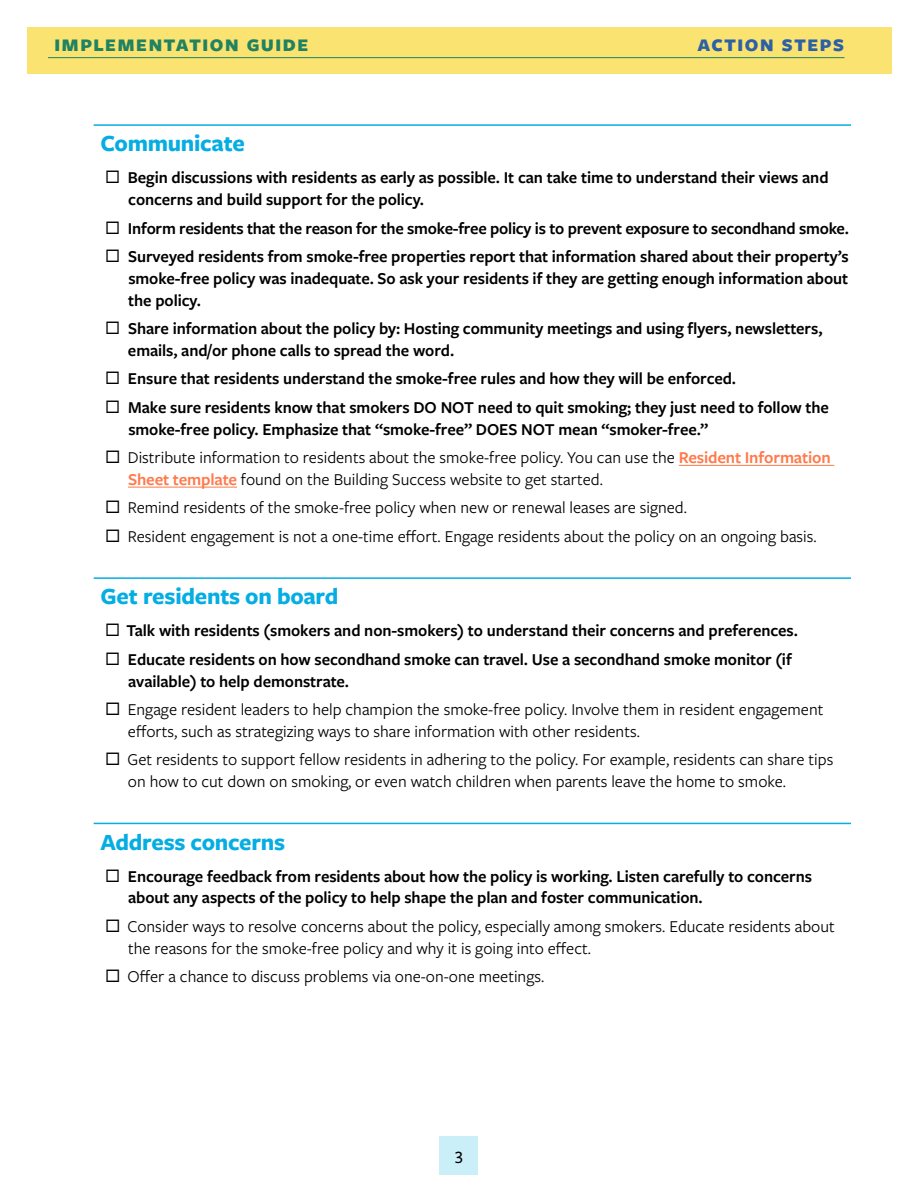
<style>
.page{position:relative;width:918px;height:1188px;background:#fff}
.page>*{position:absolute;margin:0;border:0;box-sizing:border-box;transform-origin:0 0}
.t1{font:700 24px "Freight Sans Pro";letter-spacing:-.01em;color:#05ade3}
.t2{font:700 24px "Freight Sans Pro";color:#208261}
.t3{font:700 24px "Freight Sans Pro";letter-spacing:.04em;color:#2d61a5}
.t4{font:600 17.25px/21.8px "Freight Sans Pro";letter-spacing:-.005em;color:#000}
.t5{font:17.25px/21.8px "Freight Sans Pro";color:#000}
.t6{font:500 17.25px "Freight Sans Pro";color:#000}
.s1{font-weight:600;color:#ff794b}
</style>
<div class="page">
<div style="left:439px;top:1136px;width:38px;height:38px;background:#cbeff9"></div>
<hr style="left:94px;top:124px;width:757px;height:2px;background:#05ade3">
<hr style="left:679px;top:465px;width:155px;height:1px;background:#ff794b">
<hr style="left:128px;top:487px;width:109px;height:1px;background:#ff794b">
<hr style="left:94px;top:577px;width:757px;height:2px;background:#05ade3">
<hr style="left:94px;top:823px;width:757px;height:1px;background:#05ade3">
<div style="left:27px;top:27px;width:864px;height:46px;background:#fae370"></div>
<hr style="left:48px;top:57px;width:796px;height:1px;background:#208261">
<p class="t2" style="left:54px;top:26px;width:96px">IMPLEMENTATION</p>
<p class="t2" style="left:246px;top:26px;width:14px">GUIDE</p>
<p class="t3" style="left:697px;top:26px;width:147px">action steps</p>
<p class="t1" style="left:101px;top:127px;width:146px">Communicate</p>
<p class="t4" style="left:128px;top:166px;width:702px">Begin discussions with residents as early as possible. It can take time to understand their views and concerns and build support for the policy.</p>
<p class="t4" style="left:128px;top:216px;width:723px">Inform residents that the reason for the smoke-free policy is to prevent exposure to secondhand smoke.</p>
<p class="t4" style="left:128px;top:245px;width:722px;text-align:justify">Surveyed residents from smoke-free properties report that information shared about their property’s smoke-free policy was inadequate. So ask your residents if they are getting enough information about the policy.</p>
<p class="t4" style="left:128px;top:317px;width:696px">Share information about the policy by: Hosting community meetings and using flyers, newsletters, emails, and/or phone calls to spread the word.</p>
<p class="t4" style="left:128px;top:367px;width:610px">Ensure that residents understand the smoke-free rules and how they will be enforced.</p>
<p class="t4" style="left:128px;top:396px;width:702px">Make sure residents know that smokers DO NOT need to quit smoking; they just need to follow the smoke-free policy. Emphasize that “smoke-free” DOES NOT mean “smoker-free.”</p>
<p class="t5" style="left:128px;top:446px;width:704px">Distribute information to residents about the smoke-free policy. You can use the <span class="s1">Resident Information<br>Sheet template</span> found on the Building Success website to get started.</p>
<p class="t5" style="left:128px;top:496px;width:561px">Remind residents of the smoke-free policy when new or renewal leases are signed.</p>
<p class="t5" style="left:128px;top:525px;width:690px">Resident engagement is not a one-time effort. Engage residents about the policy on an ongoing basis.</p>
<p class="t1" style="left:101px;top:580px;width:239px">Get residents on board</p>
<p class="t4" style="left:126px;top:619px;width:673px">Talk with residents (smokers and non-smokers) to understand their concerns and preferences.</p>
<p class="t4" style="left:128px;top:648px;width:666px">Educate residents on how secondhand smoke can travel. Use a secondhand smoke monitor (if available) to help demonstrate.</p>
<p class="t5" style="left:128px;top:698px;width:697px">Engage resident leaders to help champion the smoke-free policy. Involve them in resident engagement efforts, such as strategizing ways to share information with other residents.</p>
<p class="t5" style="left:128px;top:748px;width:707px">Get residents to support fellow residents in adhering to the policy. For example, residents can share tips on how to cut down on smoking, or even watch children when parents leave the home to smoke.</p>
<p class="t1" style="left:100px;top:825px;width:186px">Address concerns</p>
<p class="t4" style="left:128px;top:865px;width:686px">Encourage feedback from residents about how the policy is working. Listen carefully to concerns about any aspects of the policy to help shape the plan and foster communication.</p>
<p class="t5" style="left:128px;top:915px;width:709px">Consider ways to resolve concerns about the policy, especially among smokers. Educate residents about the reasons for the smoke-free policy and why it is going into effect.</p>
<p class="t5" style="left:128px;top:965px;width:418px">Offer a chance to discuss problems via one-on-one meetings.</p>
<p class="t6" style="left:455px;top:1142px;width:9px">3</p>
</div>
